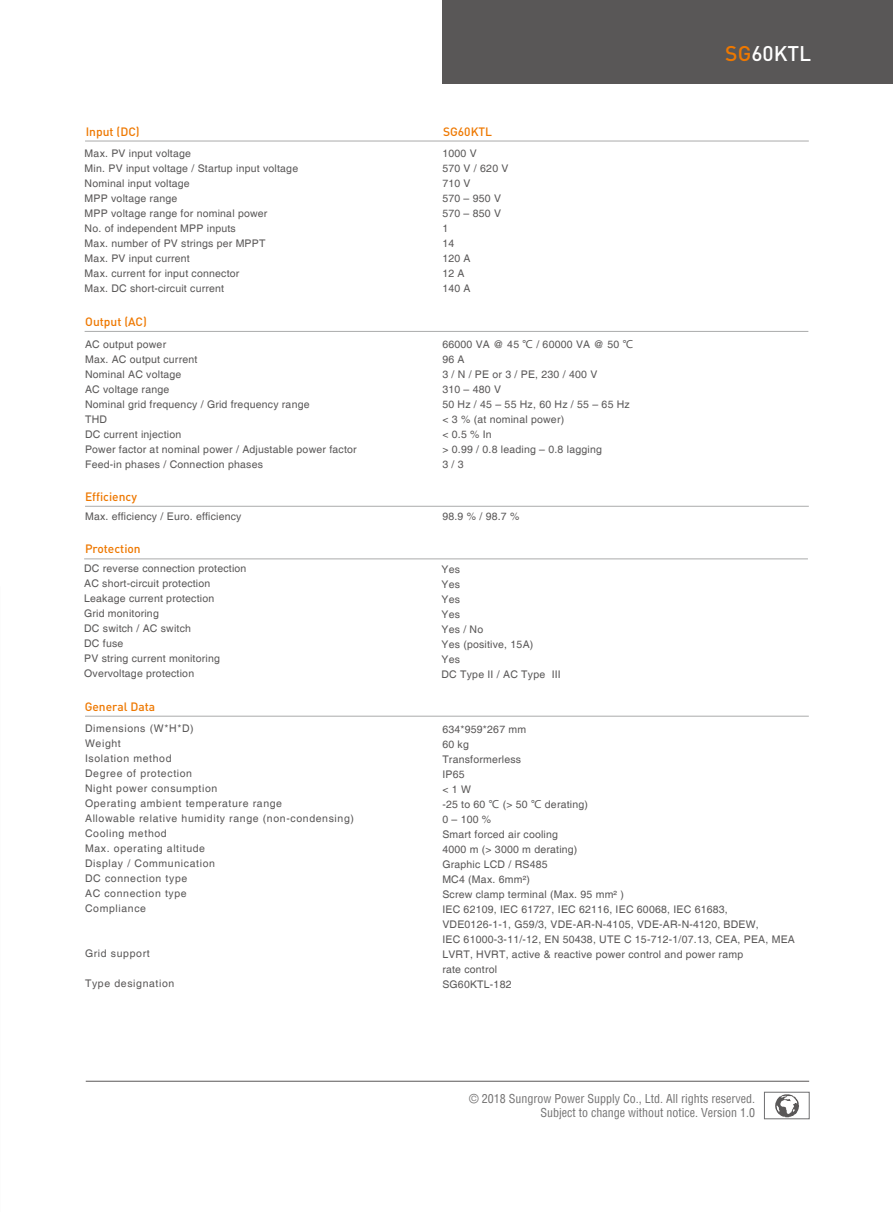
<style>
.page{position:relative;width:893px;height:1212px;background:#fff}
.page>*{position:absolute;margin:0;border:0;box-sizing:border-box;transform-origin:0 0}
.t1{font:500 21px "DIN";color:#fff}
.t2{font:condensed 12px/14.4px "Helvetica";color:#727171;text-align:right}
.t3{font:500 12px "DIN";color:#ee7800}
.t4{font:10.5px/15px "Helvetica";letter-spacing:.02em;color:#595757}
.t5{font:10.5px/15px "Helvetica";letter-spacing:.06em;color:#595757}
.s1{font-family:"Microsoft Ya Hei"}
.s2{color:#ee7800}
</style>
<div class="page">
<div style="left:442px;top:0;width:451px;height:84px;background:#595757"></div>
<hr style="left:86px;top:1081px;width:723px;height:1px;background:#595757">
<hr style="left:85px;top:141px;width:724px;height:1px;background:#aaabab">
<hr style="left:85px;top:716px;width:724px;height:1px;background:#aaabab">
<hr style="left:85px;top:331px;width:723px;height:1px;background:#aaabab">
<hr style="left:85px;top:506px;width:724px;height:1px;background:#aaabab">
<hr style="left:84px;top:559px;width:724px;height:1px;background:#aaabab">
<img style="left:775px;top:1094px;width:24px;height:23px">
<div style="left:764px;top:1092px;width:45px;height:27px;border:1px solid #6e6e70"></div>
<p class="t3" style="left:86px;top:124px;width:55px">Input (DC)</p>
<p class="t4" style="left:85px;top:146px;width:215px">Max. PV input voltage<br>Min. PV input voltage / Startup input voltage<br>Nominal input voltage<br>MPP voltage range<br>MPP voltage range for nominal power<br>No. of independent MPP inputs<br>Max. number of PV strings per MPPT<br>Max. PV input current<br>Max. current for input connector<br>Max. DC short-circuit current</p>
<p class="t3" style="left:85px;top:314px;width:63px">Output (AC)</p>
<p class="t3" style="left:443px;top:124px;width:51px">SG60KTL</p>
<p class="t4" style="left:442px;top:146px;width:68px">1000 V<br>570 V / 620 V<br>710 V<br>570 – 950 V<br>570 – 850 V<br>1<br>14<br>120 A<br>12 A<br>140 A</p>
<p class="t4" style="left:85px;top:337px;width:273px">AC output power<br>Max. AC output current<br>Nominal AC voltage<br>AC voltage range<br>Nominal grid frequency / Grid frequency range<br>THD<br>DC current injection<br>Power factor at nominal power / Adjustable power factor<br>Feed-in phases / Connection phases</p>
<p class="t4" style="left:442px;top:337px;width:192px">66000 VA @ 45 <span class="s1">℃</span> / 60000 VA @ 50 <span class="s1">℃<br></span>96 A<br>3 / N / PE or 3 / PE, 230 / 400 V<br>310 – 480 V<br>50 Hz / 45 – 55 Hz, 60 Hz / 55 – 65 Hz &lt; 3 % (at nominal power)<br>&lt; 0.5 % In<br>&gt; 0.99 / 0.8 leading – 0.8 lagging<br>3 / 3</p>
<p class="t3" style="left:85px;top:489px;width:53px">Efficiency</p>
<p class="t4" style="left:85px;top:509px;width:158px">Max. efficiency / Euro. efficiency</p>
<p class="t4" style="left:442px;top:509px;width:79px">98.9 % / 98.7 %</p>
<p class="t3" style="left:85px;top:541px;width:57px">Protection</p>
<p class="t4" style="left:84px;top:562px;width:164px">DC reverse connection protection<br>AC short-circuit protection<br>Leakage current protection<br>Grid monitoring<br>DC switch / AC switch<br>DC fuse<br>PV string current monitoring<br>Overvoltage protection</p>
<p class="t4" style="left:441px;top:562px;width:121px">Yes<br>Yes<br>Yes<br>Yes<br>Yes / No<br>Yes (positive, 15A)<br>Yes<br>DC Type II / AC Type III</p>
<p class="t3" style="left:85px;top:699px;width:72px">General Data</p>
<h1 class="t1" style="left:725px;top:39px;width:88px"><span class="s2">SG</span>60KTL</h1>
<p class="t5" style="left:85px;top:721px;width:270px">Dimensions (W*H*D)<br>Weight<br>Isolation method<br>Degree of protection<br>Night power consumption<br>Operating ambient temperature range<br>Allowable relative humidity range (non-condensing)<br>Cooling method<br>Max. operating altitude<br>Display / Communication<br>DC connection type<br>AC connection type<br>Compliance</p>
<p class="t5" style="left:85px;top:946px;width:66px">Grid support</p>
<p class="t5" style="left:85px;top:976px;width:91px">Type designation</p>
<p class="t4" style="left:442px;top:722px;width:354px">634*959*267 mm<br>60 kg<br>Transformerless<br>IP65<br>&lt; 1 W<br>-25 to 60 <span class="s1">℃</span> (&gt; 50 <span class="s1">℃</span> derating)<br>0 – 100 %<br>Smart forced air cooling<br>4000 m (&gt; 3000 m derating)<br>Graphic LCD / RS485<br>MC4 (Max. 6mm²)<br>Screw clamp terminal (Max. 95 mm² )<br>IEC 62109, IEC 61727, IEC 62116, IEC 60068, IEC 61683,<br>VDE0126-1-1, G59/3, VDE-AR-N-4105, VDE-AR-N-4120, BDEW,<br>IEC 61000-3-11/-12, EN 50438, UTE C 15-712-1/07.13, CEA, PEA, MEA<br>LVRT, HVRT, active &amp; reactive power control and power ramp<br>rate control<br>SG60KTL-182</p>
<p class="t2" style="left:469px;top:1091px;width:287px">© 2018 Sungrow Power Supply Co., Ltd. All rights reserved.<br>Subject to change without notice. Version 1.0</p>
</div>
